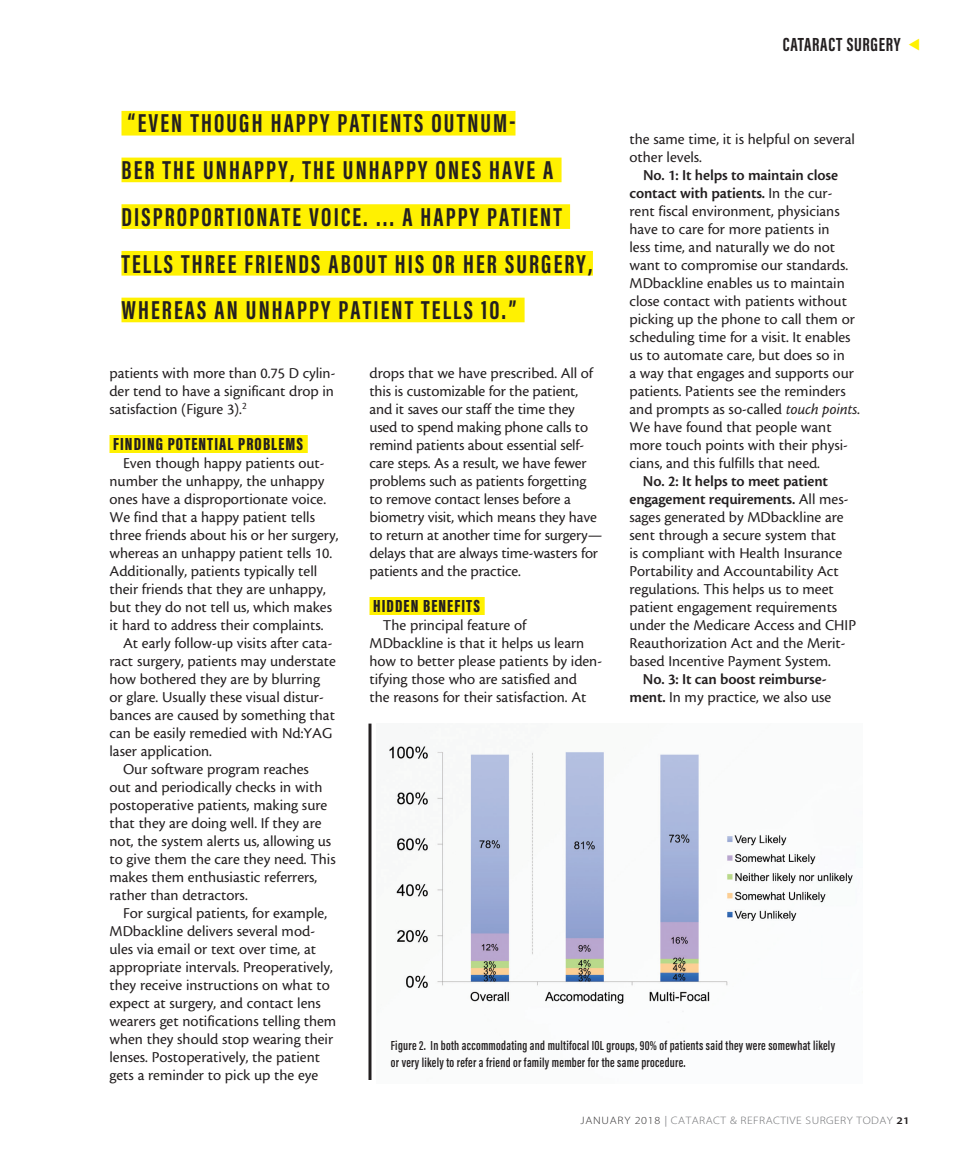
<style>
.page{position:relative;width:972px;height:1161px;background:#fff}
.page>*{position:absolute;margin:0;border:0;box-sizing:border-box;transform-origin:0 0}
.lead-in_highlighted{font:700 26.7px/46.7px "Acumin Pro Extra Cond";letter-spacing:.08em;color:#231f20}
.t1{font:700 19.5px "Acumin Pro Extra Cond";letter-spacing:.035em;color:#231f20}
.lead-in_highlighted-2{font:900 18px "Acumin Pro Extra Cond";letter-spacing:.06em;color:#231f20}
.body{font:15.75px/18px "Cronos MM 408 10";color:#231f20}
.body-2{font:15.75px/18px "Cronos MM 574 10";letter-spacing:-.01em;color:#231f20;text-align:center}
.t2{font:600 13.5px/16.5px "Acumin Pro Extra Cond";letter-spacing:.02em;color:#231f20}
.t3{font:10.8px "Myriad MM 215 600";letter-spacing:.04em;color:#6c6d70;scale:1.11 1}
.s1{font-family:"Cronos MM 574 10"}
.s2{font-family:"Cronos MM It 408 10"}
.s3{font-family:"Cronos MM 408 10"}
.s4{color:#312f30}
.s5{font-family:"Myriad MM 400 600";color:#939598}
.s6{font-family:"Myriad MM 565 600";font-size:10.2px;color:#231f20}
</style>
<div class="page">
<div style="left:110px;top:435px;width:198px;height:18px;background:#fff101"></div>
<div style="left:369px;top:597px;width:116px;height:18px;background:#fff101"></div>
<img style="left:389px;top:745px;width:464px;height:267px">
<hr style="left:369px;top:724px;width:3px;height:356px;background:#231f20">
<div style="left:122px;top:111px;width:394px;height:25px;background:#fff101"></div>
<div style="left:122px;top:158px;width:440px;height:24px;background:#fff101"></div>
<div style="left:122px;top:204px;width:448px;height:25px;background:#fff101"></div>
<div style="left:122px;top:251px;width:471px;height:25px;background:#fff101"></div>
<div style="left:122px;top:298px;width:403px;height:24px;background:#fff101"></div>
<p class="t1" style="left:783px;top:32px;width:119px">CATARACT SURGERY</p>
<p class="lead-in_highlighted" style="left:122px;top:100px;width:473px">“EVEN THOUGH HAPPY PATIENTS OUTNUM-<br>BER THE UNHAPPY, THE UNHAPPY ONES HAVE A DISPROPORTIONATE VOICE. ... A HAPPY PATIENT TELLS THREE FRIENDS ABOUT HIS OR HER SURGERY, WHEREAS AN UNHAPPY PATIENT TELLS 10.”</p>
<p class="body" style="left:630px;top:130px;width:227px">the same time, it is helpful on several other levels.</p>
<p class="body" style="left:629px;top:166px;width:232px;text-indent:14px"><span class="s1">No. 1: It helps to maintain close contact with patients.</span> In the cur&shy;rent fiscal environment, physicians have to care for more patients in<br>less time, and naturally we do not want to compromise our standards.<br>MDbackline enables us to maintain close contact with patients without picking up the phone to call them or scheduling time for a visit. It enables us to automate care, but does so in<br>a way that engages and supports our patients. Patients see the reminders and prompts as so-called <span class="s2">touch points</span>.<br>We have found that people want more touch points with their physi&shy;cians, and this fulfills that need.</p>
<p class="body" style="left:629px;top:472px;width:228px;text-indent:14px"><span class="s1">No. 2: It helps to meet patient engagement requirements.</span> All mes&shy;sages generated by MDbackline are sent through a secure system that<br>is compliant with Health Insurance Portability and Accountability Act regulations. This helps us to meet patient engagement requirements under the Medicare Access and CHIP Reauthorization Act and the Merit&shy;based Incentive Payment System.</p>
<p class="body-2" style="left:629px;top:670px;width:203px">No. 3: It can boost reimburse&shy;ment. <span class="s3">In my practice, we also use</span></p>
<p class="body" style="left:369px;top:364px;width:234px">drops that we have prescribed. All of this is customizable for the patient, and it saves our staff the time they used to spend making phone calls to remind patients about essential self&shy;care steps. As a result, we have fewer problems such as patients forgetting to remove contact lenses before a biometry visit, which means they have to return at another time for surgery— delays that are always time-wasters for patients and the practice.</p>
<p class="lead-in_highlighted-2" style="left:373px;top:595px;width:108px">HIDDEN BENEFITS</p>
<p class="body" style="left:369px;top:616px;width:234px;text-indent:14px">The principal feature of MDbackline is that it helps us learn how to better please patients by iden&shy;tifying those who are satisfied and<br>the reasons for their satisfaction. At</p>
<p class="body" style="left:110px;top:364px;width:227px;text-align:justify">patients with more than 0.75 D cylin&shy;der tend to have a significant drop in satisfaction (Figure 3).<sup>2</sup></p>
<p class="lead-in_highlighted-2" style="left:113px;top:433px;width:191px">FINDING POTENTIAL PROBLEMS</p>
<p class="body" style="left:110px;top:454px;width:230px;text-indent:14px">Even though happy patients out&shy;number the unhappy, the unhappy ones have a disproportionate voice.<br>We find that a happy patient tells three friends about his or her surgery, whereas an unhappy patient tells 10.<br>Additionally, patients typically tell their friends that they are unhappy, but they do not tell us, which makes it hard to address their complaints.</p>
<p class="body" style="left:110px;top:634px;width:228px;text-indent:14px">At early follow-up visits after cata&shy;ract surgery, patients may understate how bothered they are by blurring or glare. Usually these visual distur&shy;bances are caused by something that can be easily remedied with Nd:YAG laser application.</p>
<p class="body" style="left:110px;top:760px;width:228px;text-indent:14px">Our software program reaches<br>out and periodically checks in with postoperative patients, making sure that they are doing well. If they are not, the system alerts us, allowing us to give them the care they need. This makes them enthusiastic referrers, rather than detractors.</p>
<p class="body" style="left:110px;top:904px;width:228px;text-indent:14px">For surgical patients, for example, MDbackline delivers several mod&shy;ules via email or text over time, at appropriate intervals. Preoperatively, they receive instructions on what to expect at surgery, and contact lens wearers get notifications telling them when they should stop wearing their lenses. Postoperatively, the patient gets a reminder to pick up the eye</p>
<p class="t2" style="left:391px;top:1037px;width:446px">Figure 2. In both accommodating and multifocal IOL groups, 90% of patients said they were somewhat likely or very likely to refer a friend or family member for the same procedure.</p>
<p class="t3" style="left:581px;top:1115px;width:298px"><span class="s4">JANUARY 2018</span> <span class="s5">|</span> CATARACT &amp; REFRACTIVE SURGERY TODAY <span class="s6">21</span></p>
</div>
